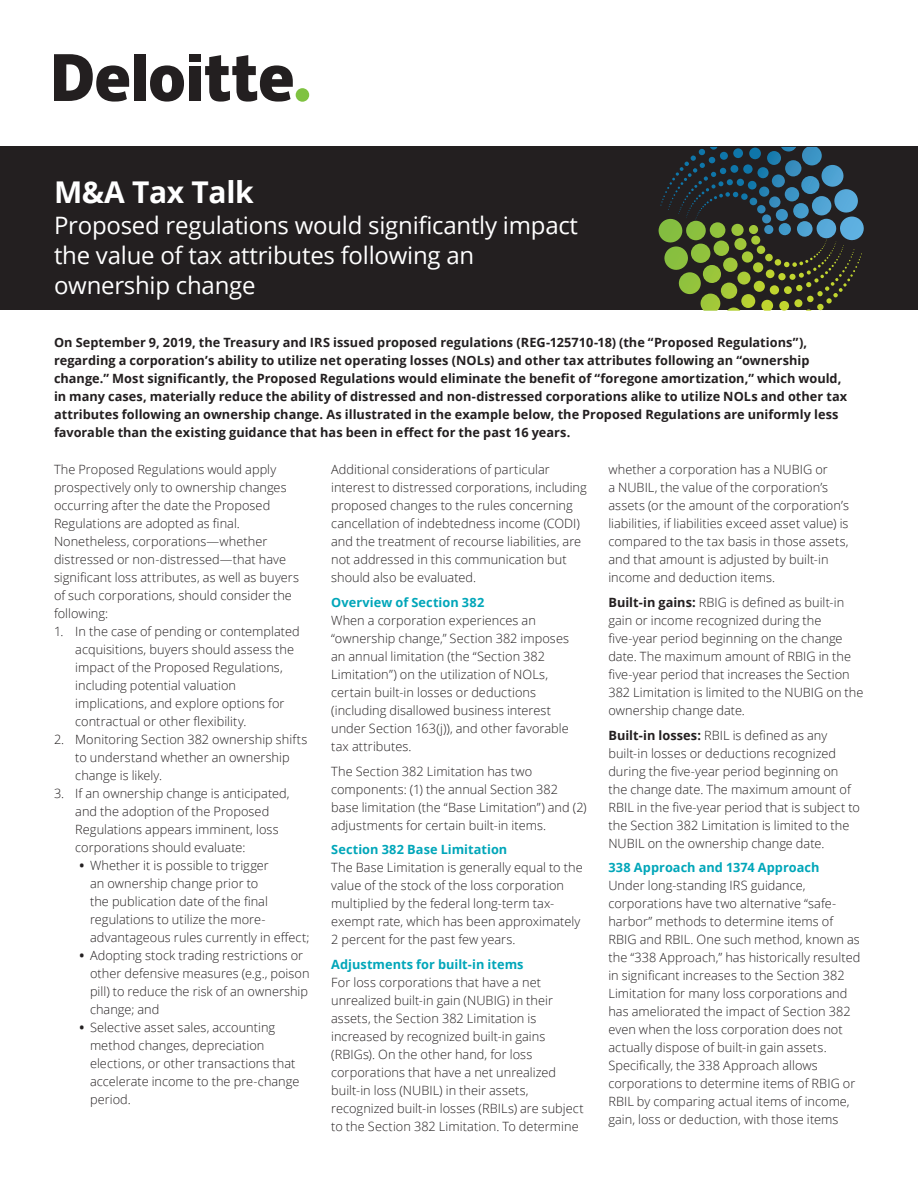
<style>
.page{position:relative;width:918px;height:1188px;background:#fff}
.page>*{position:absolute;margin:0;border:0;box-sizing:border-box;transform-origin:0 0}
.Story_heading_light{font:700 30px "Open Sans";letter-spacing:-.01em;color:#fff}
.Story_heading_light-2{font:24px/30px "Open Sans";letter-spacing:-.01em;color:#fff}
.Body_copy__8_5_12pt{font:300 12.75px/18px "Open Sans";letter-spacing:.005em;color:#231f20}
.Body_copy__8_5_12pt-2{font:700 12.75px/18px "Open Sans";letter-spacing:.005em;color:#231f20}
.Subhead_A__8_5_12pt{font:700 12.75px "Open Sans";letter-spacing:.005em;color:#00a6b9}
.s1{font-weight:700}
</style>
<div class="page">
<div style="left:0;top:147px;width:918px;height:163px;background:#231f20"></div>
<div style="left:296px;top:88px;width:13px;height:14px;background:#7fc241;border-radius:50%"></div>
<div style="left:134px;top:54px;width:11px;height:47px;background:#231f20"></div>
<svg style="left:150px;top:65px;width:34px;height:37px"></svg>
<div style="left:189px;top:66px;width:11px;height:35px;background:#231f20"></div>
<div style="left:189px;top:54px;width:11px;height:8px;background:#231f20"></div>
<svg style="left:205px;top:55px;width:88px;height:47px"></svg>
<svg style="left:54px;top:54px;width:75px;height:48px"></svg>
<svg style="left:658px;top:219px;width:186px;height:44px"></svg>
<svg style="left:676px;top:147px;width:168px;height:40px"></svg>
<p class="Story_heading_light" style="left:54px;top:171px;width:201px">M&amp;A Tax Talk</p>
<p class="Story_heading_light-2" style="left:54px;top:210px;width:526px">Proposed regulations would significantly impact the value of tax attributes following an ownership change</p>
<p class="Body_copy__8_5_12pt-2" style="left:54px;top:333px;width:795px">On September 9, 2019, the Treasury and IRS issued proposed regulations (REG-125710-18) (the “Proposed Regulations”), regarding a corporation’s ability to utilize net operating losses (NOLs) and other tax attributes following an “ownership change.” Most significantly, the Proposed Regulations would eliminate the benefit of “foregone amortization,” which would, in many cases, materially reduce the ability of distressed and non-distressed corporations alike to utilize NOLs and other tax attributes following an ownership change. As illustrated in the example below, the Proposed Regulations are uniformly less favorable than the existing guidance that has been in effect for the past 16 years.</p>
<p class="Body_copy__8_5_12pt" style="left:331px;top:460px;width:257px">Additional considerations of particular interest to distressed corporations, including proposed changes to the rules concerning cancellation of indebtedness income (CODI) and the treatment of recourse liabilities, are not addressed in this communication but should also be evaluated.</p>
<p class="Subhead_A__8_5_12pt" style="left:331px;top:593px;width:155px">Overview of Section 382</p>
<p class="Body_copy__8_5_12pt" style="left:331px;top:611px;width:239px">When a corporation experiences an “ownership change,” Section 382 imposes an annual limitation (the “Section 382<br>Limitation”) on the utilization of NOLs, certain built-in losses or deductions (including disallowed business interest under Section 163(j)), and other favorable tax attributes.</p>
<p class="Body_copy__8_5_12pt" style="left:331px;top:762px;width:257px">The Section 382 Limitation has two components: (1) the annual Section 382 base limitation (the “Base Limitation”) and (2) adjustments for certain built-in items.</p>
<p class="Subhead_A__8_5_12pt" style="left:331px;top:841px;width:178px">Section 382 Base Limitation</p>
<p class="Body_copy__8_5_12pt" style="left:331px;top:859px;width:253px">The Base Limitation is generally equal to the value of the stock of the loss corporation multiplied by the federal long-term tax&shy;exempt rate, which has been approximately 2 percent for the past few years.</p>
<p class="Subhead_A__8_5_12pt" style="left:331px;top:956px;width:194px">Adjustments for built-in items</p>
<p class="Body_copy__8_5_12pt" style="left:331px;top:973px;width:254px">For loss corporations that have a net unrealized built-in gain (NUBIG) in their assets, the Section 382 Limitation is increased by recognized built-in gains (RBIGs). On the other hand, for loss corporations that have a net unrealized built-in loss (NUBIL) in their assets, recognized built-in losses (RBILs) are subject to the Section 382 Limitation. To determine</p>
<p class="Body_copy__8_5_12pt" style="left:608px;top:460px;width:242px">whether a corporation has a NUBIG or<br>a NUBIL, the value of the corporation’s assets (or the amount of the corporation’s liabilities, if liabilities exceed asset value) is compared to the tax basis in those assets, and that amount is adjusted by built-in income and deduction items.</p>
<p class="Body_copy__8_5_12pt" style="left:608px;top:593px;width:257px"><span class="s1">Built-in gains:</span> RBIG is defined as built-in gain or income recognized during the five-year period beginning on the change date. The maximum amount of RBIG in the five-year period that increases the Section 382 Limitation is limited to the NUBIG on the ownership change date.</p>
<p class="Body_copy__8_5_12pt" style="left:608px;top:726px;width:253px"><span class="s1">Built-in losses:</span> RBIL is defined as any built-in losses or deductions recognized during the five-year period beginning on the change date. The maximum amount of RBIL in the five-year period that is subject to the Section 382 Limitation is limited to the NUBIL on the ownership change date.</p>
<p class="Subhead_A__8_5_12pt" style="left:608px;top:859px;width:213px">338 Approach and 1374 Approach</p>
<p class="Body_copy__8_5_12pt" style="left:608px;top:876px;width:253px">Under long-standing IRS guidance, corporations have two alternative “safe&shy;harbor” methods to determine items of RBIG and RBIL. One such method, known as the “338 Approach,” has historically resulted in significant increases to the Section 382<br>Limitation for many loss corporations and has ameliorated the impact of Section 382 even when the loss corporation does not actually dispose of built-in gain assets.<br>Specifically, the 338 Approach allows corporations to determine items of RBIG or RBIL by comparing actual items of income, gain, loss or deduction, with those items</p>
<p class="Body_copy__8_5_12pt" style="left:54px;top:460px;width:247px">The Proposed Regulations would apply prospectively only to ownership changes occurring after the date the Proposed Regulations are adopted as final.<br>Nonetheless, corporations—whether distressed or non-distressed—that have significant loss attributes, as well as buyers of such corporations, should consider the following:</p>
<p class="Body_copy__8_5_12pt" style="left:75px;top:622px;width:226px;text-indent:-21px">1. In the case of pending or contemplated acquisitions, buyers should assess the impact of the Proposed Regulations, including potential valuation implications, and explore options for contractual or other flexibility.</p>
<p class="Body_copy__8_5_12pt" style="left:75px;top:730px;width:234px;text-indent:-21px">2. Monitoring Section 382 ownership shifts to understand whether an ownership change is likely.</p>
<p class="Body_copy__8_5_12pt" style="left:75px;top:784px;width:216px;text-indent:-21px">3. If an ownership change is anticipated, and the adoption of the Proposed Regulations appears imminent, loss corporations should evaluate:</p>
<p class="Body_copy__8_5_12pt" style="left:90px;top:856px;width:221px;text-indent:-11px"><span class="s1">•</span> Whether it is possible to trigger<br>an ownership change prior to<br>the publication date of the final regulations to utilize the more&shy;advantageous rules currently in effect;</p>
<p class="Body_copy__8_5_12pt" style="left:90px;top:946px;width:221px;text-indent:-11px"><span class="s1">•</span> Adopting stock trading restrictions or other defensive measures (e.g., poison pill) to reduce the risk of an ownership change; and</p>
<p class="Body_copy__8_5_12pt" style="left:90px;top:1018px;width:211px;text-indent:-11px"><span class="s1">•</span> Selective asset sales, accounting method changes, depreciation elections, or other transactions that accelerate income to the pre-change period.</p>
</div>
